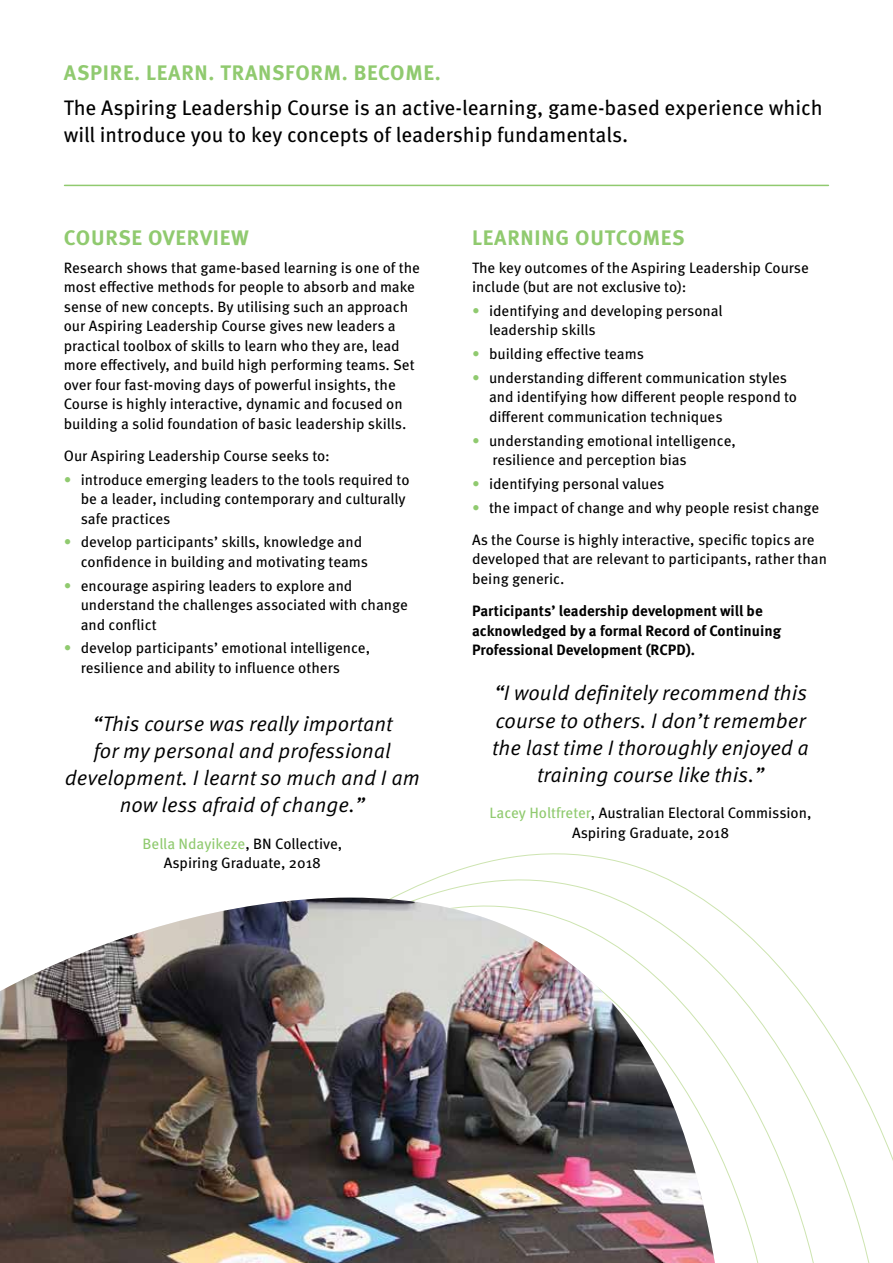
<style>
.page{position:relative;width:893px;height:1263px;background:#fff}
.page>*{position:absolute;margin:0;border:0;box-sizing:border-box;transform-origin:0 0}
.t1{font:21px/27px "Meta Pro Norm Ita";color:#000;text-align:center}
.t2{font:21px/27px "Meta Pro";color:#000}
.t3{font:700 21px "Meta Pro";letter-spacing:.035em;color:#90ca6f}
.t4{font:15px/19.5px "Meta Pro";color:#000}
.t5{font:700 15px/19.5px "Meta Pro";color:#000}
.s1{color:#90ca6f}
</style>
<div class="page">
<hr style="left:65px;top:185px;width:763px;height:1px;background:#90ca6f">
<svg style="left:393px;top:853px;width:369px;height:410px"></svg>
<img style="left:0;top:897px;width:715px;height:366px">
<h1 class="t3" style="left:64px;top:56px;width:378px">ASPIRE. LEARN. TRANSFORM. BECOME.</h1>
<h1 class="t2" style="left:64px;top:93px;width:760px">The Aspiring Leadership Course is an active-learning, game-based experience which will introduce you to key concepts of leadership fundamentals.</h1>
<h1 class="t3" style="left:64px;top:221px;width:187px">COURSE OVERVIEW</h1>
<p class="t4" style="left:64px;top:257px;width:358px">Research shows that game-based learning is one of the most effective methods for people to absorb and make sense of new concepts. By utilising such an approach our Aspiring Leadership Course gives new leaders a practical toolbox of skills to learn who they are, lead more effectively, and build high performing teams. Set over four fast-moving days of powerful insights, the Course is highly interactive, dynamic and focused on building a solid foundation of basic leadership skills.</p>
<p class="t4" style="left:64px;top:445px;width:268px">Our Aspiring Leadership Course seeks to:</p>
<p class="t4" style="left:81px;top:469px;width:330px;text-indent:-17px"><span class="s1">•</span> introduce emerging leaders to the tools required to be a leader, including contemporary and culturally safe practices</p>
<p class="t4" style="left:81px;top:531px;width:289px;text-indent:-17px"><span class="s1">•</span> develop participants’ skills, knowledge and confidence in building and motivating teams</p>
<p class="t4" style="left:81px;top:575px;width:329px;text-indent:-17px"><span class="s1">•</span> encourage aspiring leaders to explore and understand the challenges associated with change and conflict</p>
<p class="t4" style="left:81px;top:637px;width:291px;text-indent:-17px"><span class="s1">•</span> develop participants’ emotional intelligence, resilience and ability to influence others</p>
<h1 class="t1" style="left:65px;top:709px;width:356px">“This course was really important<br>for my personal and professional development. I learnt so much and I am now less afraid of change.”</h1>
<p class="t4" style="left:142px;top:833px;width:201px;text-align:center"><span class="s1">Bella Ndayikeze</span>, BN Collective,<br>Aspiring Graduate, 2018</p>
<h1 class="t3" style="left:472px;top:221px;width:214px">LEARNING OUTCOMES</h1>
<p class="t4" style="left:472px;top:257px;width:338px">The key outcomes of the Aspiring Leadership Course include (but are not exclusive to):</p>
<p class="t4" style="left:489px;top:300px;width:235px;text-indent:-17px"><span class="s1">•</span> identifying and developing personal leadership skills</p>
<p class="t4" style="left:472px;top:343px;width:173px"><span class="s1">•</span> building effective teams</p>
<p class="t4" style="left:489px;top:367px;width:309px;text-indent:-17px"><span class="s1">•</span> understanding different communication styles and identifying how different people respond to different communication techniques</p>
<p class="t4" style="left:492px;top:430px;width:245px;text-indent:-20px"><span class="s1">•</span> understanding emotional intelligence, resilience and perception bias</p>
<p class="t4" style="left:472px;top:473px;width:194px"><span class="s1">•</span> identifying personal values</p>
<p class="t4" style="left:472px;top:490px;width:349px;line-height:32.2px"><span class="s1">•</span> the impact of change and why people resist change<br>As the Course is highly interactive, specific topics are</p>
<p class="t4" style="left:472px;top:548px;width:357px">developed that are relevant to participants, rather than being generic.</p>
<p class="t5" style="left:472px;top:600px;width:311px">Participants’ leadership development will be acknowledged by a formal Record of Continuing<br>Professional Development (RCPD).</p>
<h1 class="t1" style="left:492px;top:678px;width:318px">“I would definitely recommend this course to others. I don’t remember the last time I thoroughly enjoyed a training course like this.”</h1>
<p class="t4" style="left:490px;top:802px;width:323px;text-align:center"><span class="s1">Lacey Holtfreter</span>, Australian Electoral Commission,<br>Aspiring Graduate, 2018</p>
</div>
